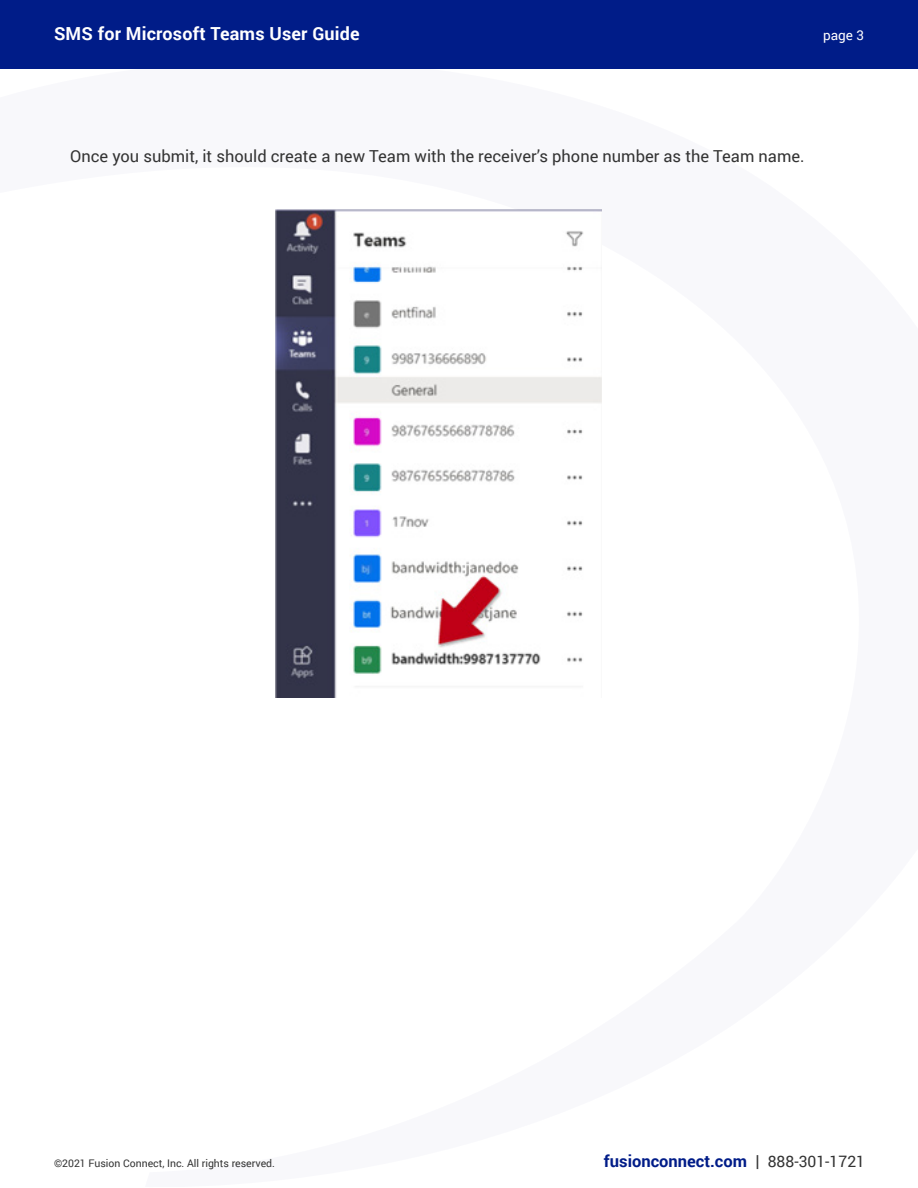
<style>
.page{position:relative;width:918px;height:1188px;background:#fff}
.page>*{position:absolute;margin:0;border:0;box-sizing:border-box;transform-origin:0 0}
.t1{font:700 18px "Roboto";letter-spacing:.01em;color:#fff}
.Body_Copy{font:16.5px "Roboto";color:#333}
.t2{font:700 16.5px "Roboto";color:#001c88}
.t3{font:13.5px "Roboto";color:#fff}
.t4{font:10.5px "Roboto";color:#333}
.s1{color:#333}
.s2{font-weight:400;font-size:15.75px;color:#333}
</style>
<div class="page">
<div style="left:0;top:0;width:918px;height:68px;background:#001c88"></div>
<img style="left:275px;top:210px;width:326px;height:488px">
<p class="t1" style="left:54px;top:21px;width:307px">SMS for Microsoft Teams User Guide</p>
<p class="t3" style="left:823px;top:26px;width:42px">page 3</p>
<p class="Body_Copy" style="left:70px;top:145px;width:736px">Once you submit, it should create a new Team with the receiver’s phone number as the Team name.</p>
<p class="t4" style="left:54px;top:1156px;width:222px">©2021 Fusion Connect, Inc. All rights reserved.</p>
<p class="t2" style="left:604px;top:1150px;width:263px">fusionconnect.com <span class="s1">|</span> <span class="s2">888-301-1721</span></p>
</div>
